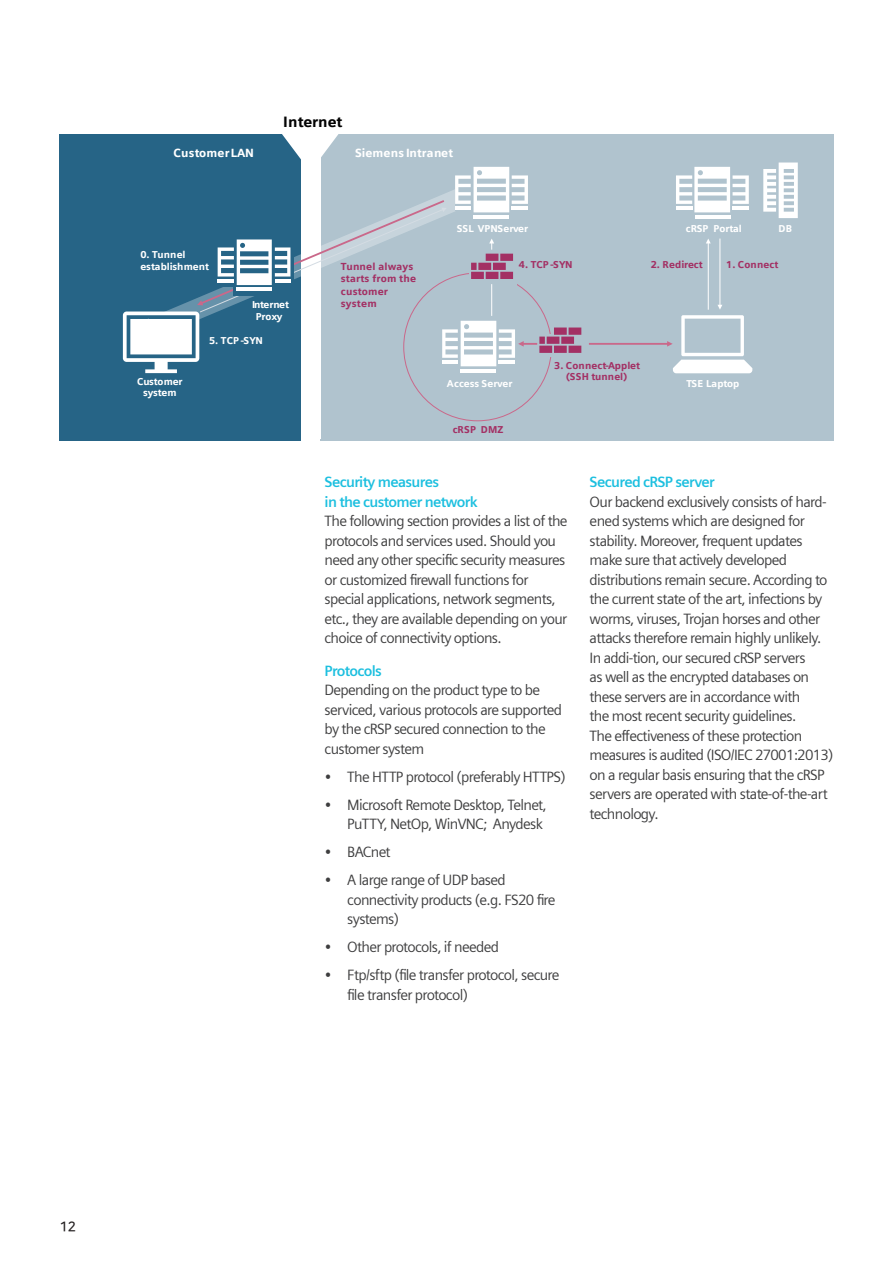
<style>
.page{position:relative;width:893px;height:1263px;background:#fff}
.page>*{position:absolute;margin:0;border:0;box-sizing:border-box;transform-origin:0 0}
.t1{font:15px/19.5px "Siemens Sans";letter-spacing:-.045em;color:#3e3e3f}
.t2{font:700 15px "Siemens Sans";letter-spacing:-.045em;color:#1cbfdf}
.t3{font:900 14.85px "Siemens Sans";color:#030303}
.t4{font:13.5px "Nanum Square B";color:#231f20}
.t5{font:900 11.7px "Siemens Sans";letter-spacing:.02em;color:#fff}
.t6{font:900 10.05px/12.5px "Siemens Sans";letter-spacing:.015em;color:#a33064}
.t7{font:900 9.9px/11.7px "Siemens Sans";letter-spacing:.005em;color:#fff;text-align:center}
.t8{font:900 9.9px/11.7px "Siemens Sans";letter-spacing:.015em;color:#a33064;text-align:center}
.t9{font:900 9.9px/11.7px "Siemens Sans";letter-spacing:-.02em;color:#fff;text-align:center}
</style>
<div class="page">
<div style="left:60px;top:134px;width:241px;height:307px;background:#266486"></div>
<div style="left:320px;top:134px;width:513px;height:307px;background:#b0c3ce"></div>
<hr style="left:695px;top:215px;width:35px;height:4px;background:#fff">
<svg style="left:676px;top:167px;width:73px;height:45px"></svg>
<svg style="left:763px;top:162px;width:35px;height:56px"></svg>
<hr style="left:708px;top:243px;width:1px;height:67px;background:#fff">
<svg style="left:706px;top:239px;width:5px;height:4px"></svg>
<hr style="left:720px;top:239px;width:1px;height:67px;background:#fff">
<hr style="left:589px;top:343px;width:79px;height:2px;background:#ca688a">
<svg style="left:667px;top:305px;width:85px;height:68px"></svg>
<svg style="left:123px;top:134px;width:458px;height:239px"></svg>
<hr style="left:491px;top:284px;width:1px;height:32px;background:#fff">
<p class="t3" style="left:283px;top:110px;width:61px">Internet</p>
<p class="t5" style="left:174px;top:144px;width:82px">CustomerLAN</p>
<p class="t5" style="left:355px;top:144px;width:100px">Siemens Intranet</p>
<p class="t7" style="left:140px;top:248px;width:70px;text-align:left">0. Tunnel establishment</p>
<p class="t9" style="left:252px;top:298px;width:39px">Internet<br>Proxy</p>
<p class="t7" style="left:137px;top:375px;width:47px">Customer system</p>
<p class="t7" style="left:209px;top:334px;width:55px">5. TCP -SYN</p>
<p class="t6" style="left:341px;top:260px;width:77px">Tunnel always starts from the customer system</p>
<p class="t7" style="left:457px;top:222px;width:73px">SSL VPNServer</p>
<p class="t7" style="left:686px;top:222px;width:58px">cRSP Portal</p>
<p class="t7" style="left:779px;top:222px;width:15px">DB</p>
<p class="t8" style="left:519px;top:258px;width:55px">4. TCP -SYN</p>
<p class="t8" style="left:651px;top:258px;width:54px">2. Redirect</p>
<p class="t8" style="left:726px;top:258px;width:54px">1. Connect</p>
<p class="t7" style="left:447px;top:377px;width:67px">Access Server</p>
<p class="t8" style="left:453px;top:423px;width:52px">cRSP DMZ</p>
<p class="t8" style="left:554px;top:359px;width:88px">3. Connect-Applet (SSH tunnel)</p>
<p class="t7" style="left:686px;top:377px;width:54px">TSE Laptop</p>
<p class="t2" style="left:325px;top:471px;width:116px">Security measures</p>
<p class="t2" style="left:325px;top:490px;width:155px">in the customer network</p>
<p class="t1" style="left:325px;top:510px;width:244px">The following section provides a list of the protocols and services used. Should you need any other specific security measures or customized firewall functions for special applications, network segments, etc., they are available depending on your choice of connectivity options.</p>
<p class="t2" style="left:325px;top:659px;width:59px">Protocols</p>
<p class="t1" style="left:325px;top:679px;width:239px">Depending on the product type to be serviced, various protocols are supported by the cRSP secured connection to the customer system</p>
<p class="t1" style="left:325px;top:766px;width:243px">• The HTTP protocol (preferably HTTPS)</p>
<p class="t1" style="left:325px;top:794px;width:224px;text-align:right">• Microsoft Remote Desktop, Telnet,<br>PuTTY, NetOp, WinVNC; Anydesk</p>
<p class="t1" style="left:325px;top:841px;width:67px">• BACnet</p>
<p class="t1" style="left:347px;top:869px;width:210px;text-indent:-23px">• A large range of UDP based connectivity products (e.g. FS20 fire systems)</p>
<p class="t1" style="left:325px;top:936px;width:176px">• Other protocols, if needed</p>
<p class="t1" style="left:347px;top:964px;width:214px;text-indent:-23px">• Ftp/sftp (file transfer protocol, secure file transfer protocol)</p>
<p class="t2" style="left:590px;top:471px;width:127px">Secured cRSP server</p>
<p class="t1" style="left:590px;top:491px;width:245px">Our backend exclusively consists of hard&shy;ened systems which are designed for stability. Moreover, frequent updates make sure that actively developed distributions remain secure. According to the current state of the art, infections by worms, viruses, Trojan horses and other attacks therefore remain highly unlikely.<br>In addi-tion, our secured cRSP servers<br>as well as the encrypted databases on these servers are in accordance with<br>the most recent security guidelines.<br>The effectiveness of these protection measures is audited (ISO/IEC 27001:2013) on a regular basis ensuring that the cRSP servers are operated with state-of-the-art technology.</p>
<p class="t4" style="left:60px;top:1219px;width:18px">12</p>
</div>
